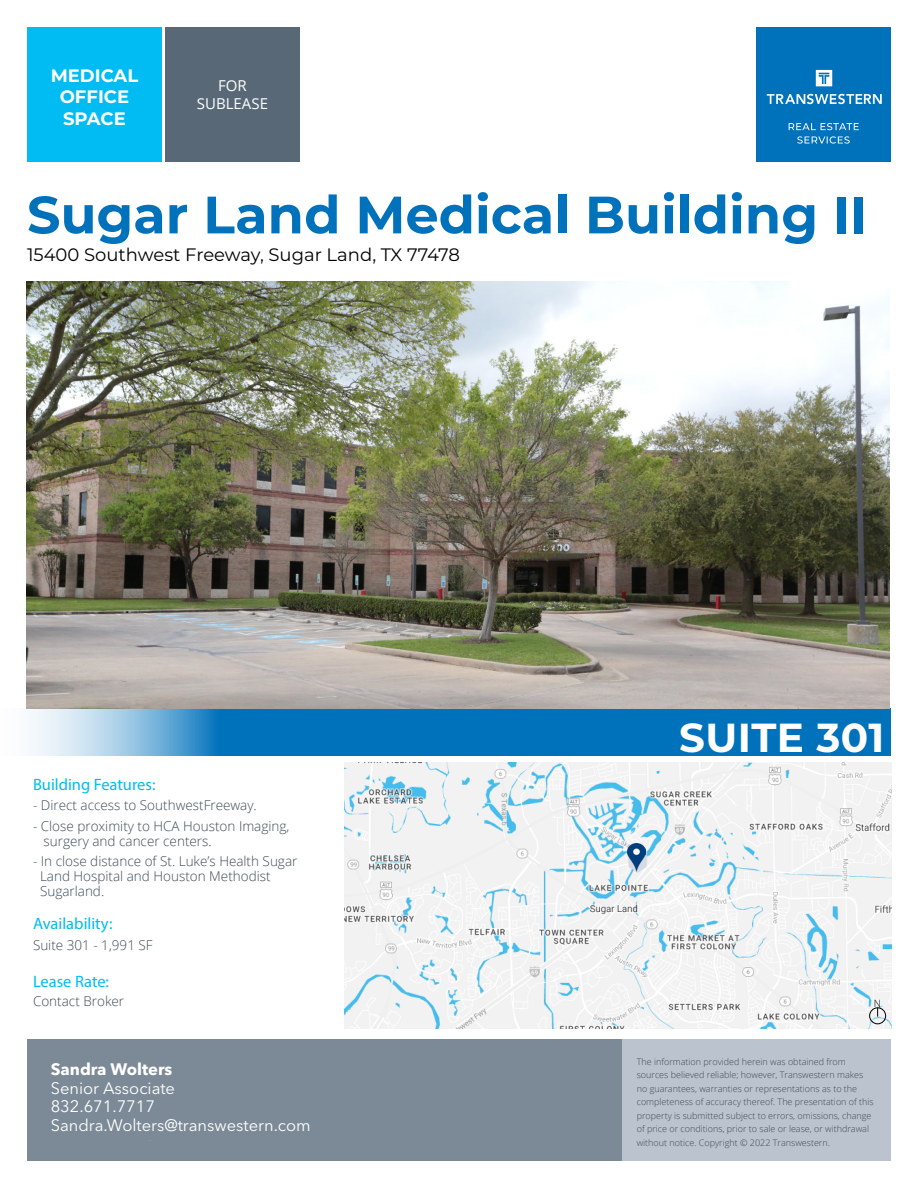
<style>
.page{position:relative;width:918px;height:1188px;background:#fff}
.page>*{position:absolute;margin:0;border:0;box-sizing:border-box;transform-origin:0 0}
.t1{font:700 52.5px "Montserrat";color:#0072bc}
.t2{font:700 40.5px "Montserrat";letter-spacing:.01em;color:#fff}
.t3{font:18px "Montserrat";color:#000}
.t4{font:700 18px/21.6px "Montserrat";color:#fff;text-align:center}
.t5{font:16.5px/18.9px "Avenir Next LT Pro";color:#fff}
.t6{font:16.5px "Myriad Pro";color:#00bcf2}
.t7{font:700 16.5px "Avenir Next LT Pro";color:#fff}
.t8{font:15px/18px "Open Sans";color:#fff;text-align:center}
.t9{font:300 13.5px/15px "Open Sans";color:#3d4b56}
.t10{font:700 12px/16.5px "Open Sans";color:#fff}
.t11{font:300 10.05px "Open Sans";color:#000}
.t12{font:300 9px/13.5px "Open Sans";color:#3d4b56}
</style>
<div class="page">
<div style="left:27px;top:1040px;width:595px;height:121px;background:#7c8a97"></div>
<div style="left:623px;top:1040px;width:268px;height:121px;background:#bbc3ce"></div>
<div style="left:165px;top:27px;width:135px;height:135px;background:#586877"></div>
<div style="left:27px;top:27px;width:135px;height:135px;background:#00bcf2"></div>
<div style="left:756px;top:27px;width:135px;height:135px;background:#0072bc"></div>
<svg style="left:797px;top:136px;width:53px;height:8px"></svg>
<svg style="left:789px;top:123px;width:70px;height:7px"></svg>
<svg style="left:767px;top:94px;width:115px;height:10px"></svg>
<svg style="left:816px;top:70px;width:16px;height:16px"></svg>
<img style="left:345px;top:762px;width:546px;height:266px">
<img style="left:628px;top:843px;width:17px;height:29px">
<div style="left:869px;top:1008px;width:17px;height:16px;border:1px solid #000;border-radius:50%"></div>
<svg style="left:26px;top:708px;width:865px;height:48px;background:#2585c4"></svg>
<img style="left:27px;top:281px;width:863px;height:427px">
<h3 class="t4" style="left:51px;top:64px;width:89px">MEDICAL<br>OFFICE<br>SPACE</h3>
<h3 class="t8" style="left:197px;top:76px;width:73px">FOR<br>SUBLEASE</h3>
<h1 class="t1" style="left:27px;top:177px;width:842px">Sugar Land Medical Building II</h1>
<h3 class="t3" style="left:27px;top:242px;width:434px">15400 Southwest Freeway, Sugar Land, TX 77478</h3>
<h3 class="t6" style="left:33px;top:774px;width:124px">Building Features:</h3>
<h3 class="t9" style="left:33px;top:797px;width:225px">- Direct access to SouthwestFreeway.</h3>
<h3 class="t9" style="left:44px;top:818px;width:247px;text-indent:-11px">- Close proximity to HCA Houston Imaging, surgery and cancer centers.</h3>
<h3 class="t9" style="left:40px;top:853px;width:259px;text-indent:-7px">- In close distance of St. Luke’s Health Sugar<br>Land Hospital and Houston Methodist<br>Sugarland.</h3>
<h3 class="t6" style="left:33px;top:913px;width:81px">Availability:</h3>
<h3 class="t9" style="left:33px;top:938px;width:121px">Suite 301 - 1,991 SF</h3>
<h2 class="t2" style="left:679px;top:708px;width:207px">SUITE 301</h2>
<h3 class="t6" style="left:33px;top:971px;width:78px">Lease Rate:</h3>
<h3 class="t9" style="left:33px;top:993px;width:93px">Contact Broker</h3>
<p class="t11" style="left:874px;top:996px;width:9px">N</p>
<h3 class="t7" style="left:51px;top:1059px;width:123px">Sandra Wolters</h3>
<h3 class="t5" style="left:51px;top:1078px;width:262px">Senior Associate<br>832.671.7717<br>Sandra.Wolters@transwestern.com</h3>
<h3 class="t10" style="left:54px;top:1076px;width:56px">Christian<br>Connell</h3>
<p class="t12" style="left:637px;top:1055px;width:239px">The information provided herein was obtained from sources believed reliable; however, Transwestern makes no guarantees, warranties or representations as to the completeness of accuracy thereof. The presentation of this property is submitted subject to errors, omissions, change of price or conditions, prior to sale or lease, or withdrawal without notice. Copyright © 2022 Transwestern.</p>
</div>
